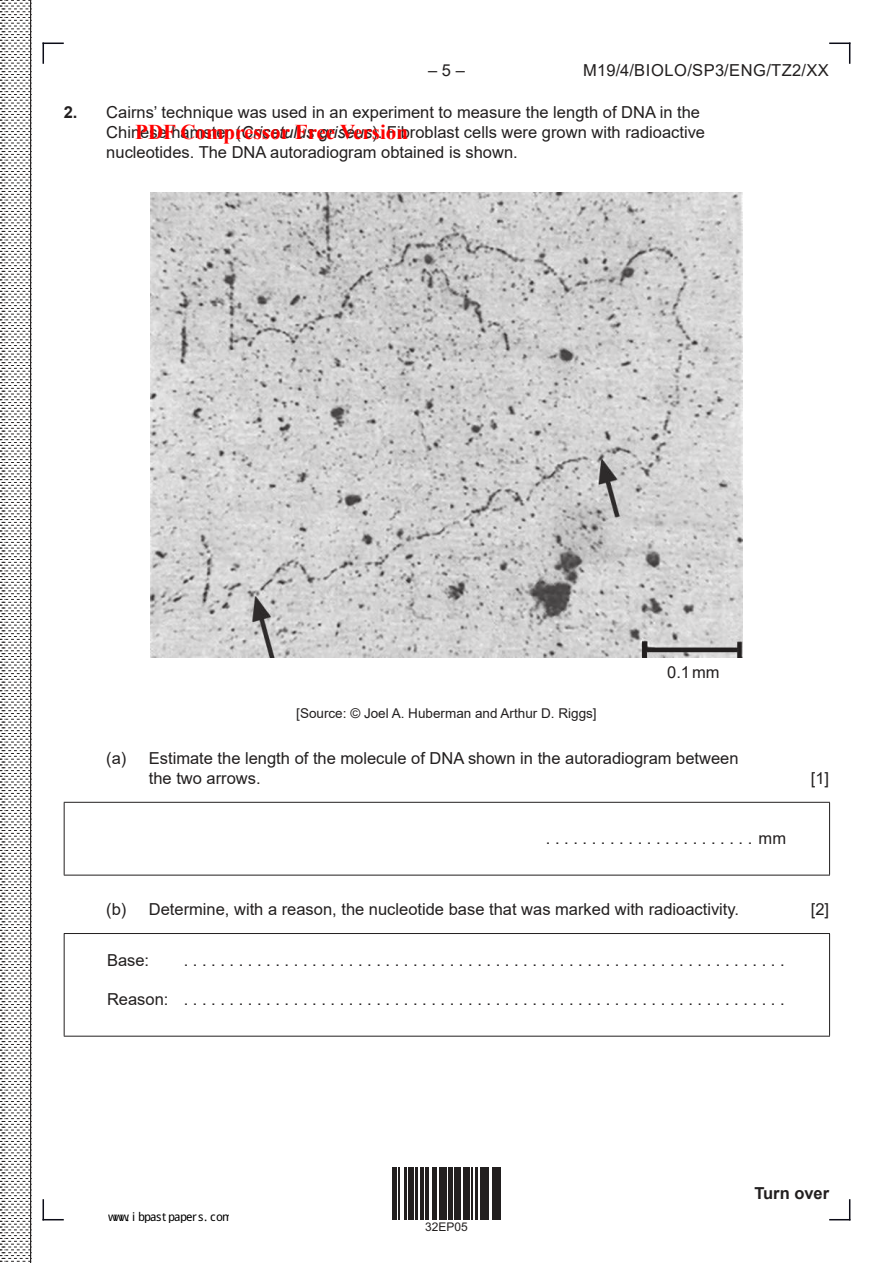
<style>
.page{position:relative;width:893px;height:1263px;background:#fff}
.page>*{position:absolute;margin:0;border:0;box-sizing:border-box;transform-origin:0 0}
.t1{font:700 21px "Times New Roman";color:#f00}
.t2{font:16.5px/19.8px "Arial";color:#221f1f}
.t3{font:16.5px "Arial";letter-spacing:.035em;color:#221f1f}
.t4{font:700 16.5px "Arial";color:#221f1f}
.t5{font:13.5px "Arial";color:#221f1f}
.t6{font:12px "Droid Sans Fallback";letter-spacing:-.08em;color:#000}
.t7{font:12px "Arial";color:#221f1f}
.s1{font-weight:700}
.s2{font-style:italic}
</style>
<div class="page">
<svg style="left:43px;top:43px;width:21px;height:21px"></svg>
<svg style="left:43px;top:1199px;width:21px;height:21px"></svg>
<svg style="left:829px;top:1199px;width:21px;height:21px"></svg>
<svg style="left:829px;top:43px;width:21px;height:21px"></svg>
<hr style="left:30px;top:0;width:1px;height:1263px;background:#221f1f">
<svg style="left:0;top:0;width:30px;height:1262px"></svg>
<img style="left:150px;top:192px;width:593px;height:465px">
<hr style="left:64px;top:802px;width:766px;height:1px;background:#221f1f">
<hr style="left:64px;top:803px;width:1px;height:72px;background:#221f1f">
<hr style="left:829px;top:803px;width:1px;height:72px;background:#221f1f">
<hr style="left:64px;top:875px;width:766px;height:1px;background:#221f1f">
<hr style="left:64px;top:933px;width:766px;height:1px;background:#221f1f">
<hr style="left:64px;top:934px;width:1px;height:102px;background:#221f1f">
<hr style="left:829px;top:934px;width:1px;height:102px;background:#221f1f">
<hr style="left:64px;top:1036px;width:766px;height:1px;background:#221f1f">
<hr style="left:392px;top:1167px;width:2px;height:52px;background:#221f1f">
<hr style="left:395px;top:1167px;width:1px;height:52px;background:#221f1f">
<hr style="left:399px;top:1167px;width:1px;height:52px;background:#221f1f">
<hr style="left:404px;top:1167px;width:2px;height:52px;background:#221f1f">
<hr style="left:408px;top:1167px;width:1px;height:52px;background:#221f1f">
<hr style="left:410px;top:1167px;width:4px;height:52px;background:#221f1f">
<hr style="left:416px;top:1167px;width:2px;height:52px;background:#221f1f">
<hr style="left:420px;top:1167px;width:3px;height:52px;background:#221f1f">
<hr style="left:425px;top:1167px;width:2px;height:52px;background:#221f1f">
<hr style="left:428px;top:1167px;width:1px;height:52px;background:#221f1f">
<hr style="left:432px;top:1167px;width:2px;height:52px;background:#221f1f">
<hr style="left:435px;top:1167px;width:1px;height:52px;background:#221f1f">
<hr style="left:439px;top:1167px;width:4px;height:52px;background:#221f1f">
<hr style="left:444px;top:1167px;width:3px;height:52px;background:#221f1f">
<hr style="left:448px;top:1167px;width:2px;height:52px;background:#221f1f">
<hr style="left:451px;top:1167px;width:1px;height:52px;background:#221f1f">
<hr style="left:455px;top:1167px;width:3px;height:52px;background:#221f1f">
<hr style="left:459px;top:1167px;width:2px;height:52px;background:#221f1f">
<hr style="left:463px;top:1167px;width:2px;height:52px;background:#221f1f">
<hr style="left:466px;top:1167px;width:4px;height:52px;background:#221f1f">
<hr style="left:472px;top:1167px;width:1px;height:52px;background:#221f1f">
<hr style="left:475px;top:1167px;width:2px;height:52px;background:#221f1f">
<hr style="left:480px;top:1167px;width:1px;height:52px;background:#221f1f">
<hr style="left:483px;top:1167px;width:3px;height:52px;background:#221f1f">
<hr style="left:487px;top:1167px;width:2px;height:52px;background:#221f1f">
<hr style="left:492px;top:1167px;width:3px;height:52px;background:#221f1f">
<hr style="left:497px;top:1167px;width:1px;height:52px;background:#221f1f">
<hr style="left:499px;top:1167px;width:2px;height:52px;background:#221f1f">
<p class="t2" style="left:428px;top:62px;width:38px">– 5 –</p>
<p class="t3" style="left:583px;top:64px;width:247px">M19/4/BIOLO/SP3/ENG/TZ2/XX</p>
<p class="t2" style="left:106px;top:104px;width:600px;text-indent:-43px"><span class="s1">2.</span> Cairns’ technique was used in an experiment to measure the length of DNA in the<br>Chinese hamster (<span class="s2">Cricetulus griseus</span>). Fibroblast cells were grown with radioactive nucleotides. The DNA autoradiogram obtained is shown.</p>
<p class="t1" style="left:135px;top:125px;width:275px">PDF Compressor Free Version</p>
<p class="t2" style="left:667px;top:664px;width:54px">0.1 mm</p>
<p class="t5" style="left:296px;top:708px;width:302px">[Source: © Joel A. Huberman and Arthur D. Riggs]</p>
<p class="t2" style="left:149px;top:750px;width:591px;text-indent:-43px">(a) Estimate the length of the molecule of DNA shown in the autoradiogram between the two arrows.</p>
<p class="t2" style="left:546px;top:830px;width:242px">.......................mm</p>
<p class="t2" style="left:811px;top:769px;width:20px">[1]</p>
<p class="t2" style="left:106px;top:901px;width:634px">(b) Determine, with a reason, the nucleotide base that was marked with radioactivity.</p>
<p class="t2" style="left:811px;top:901px;width:20px">[2]</p>
<p class="t2" style="left:107px;top:951px;width:44px">Base:</p>
<p class="t2" style="left:184px;top:951px;width:602px">..................................................................</p>
<p class="t2" style="left:107px;top:991px;width:679px">Reason: ..................................................................</p>
<p class="t6" style="left:108px;top:1208px;width:126px">www. i bpast papers. com</p>
<p class="t7" style="left:425px;top:1220px;width:44px">32EP05</p>
<p class="t4" style="left:754px;top:1187px;width:76px">Turn over</p>
</div>
